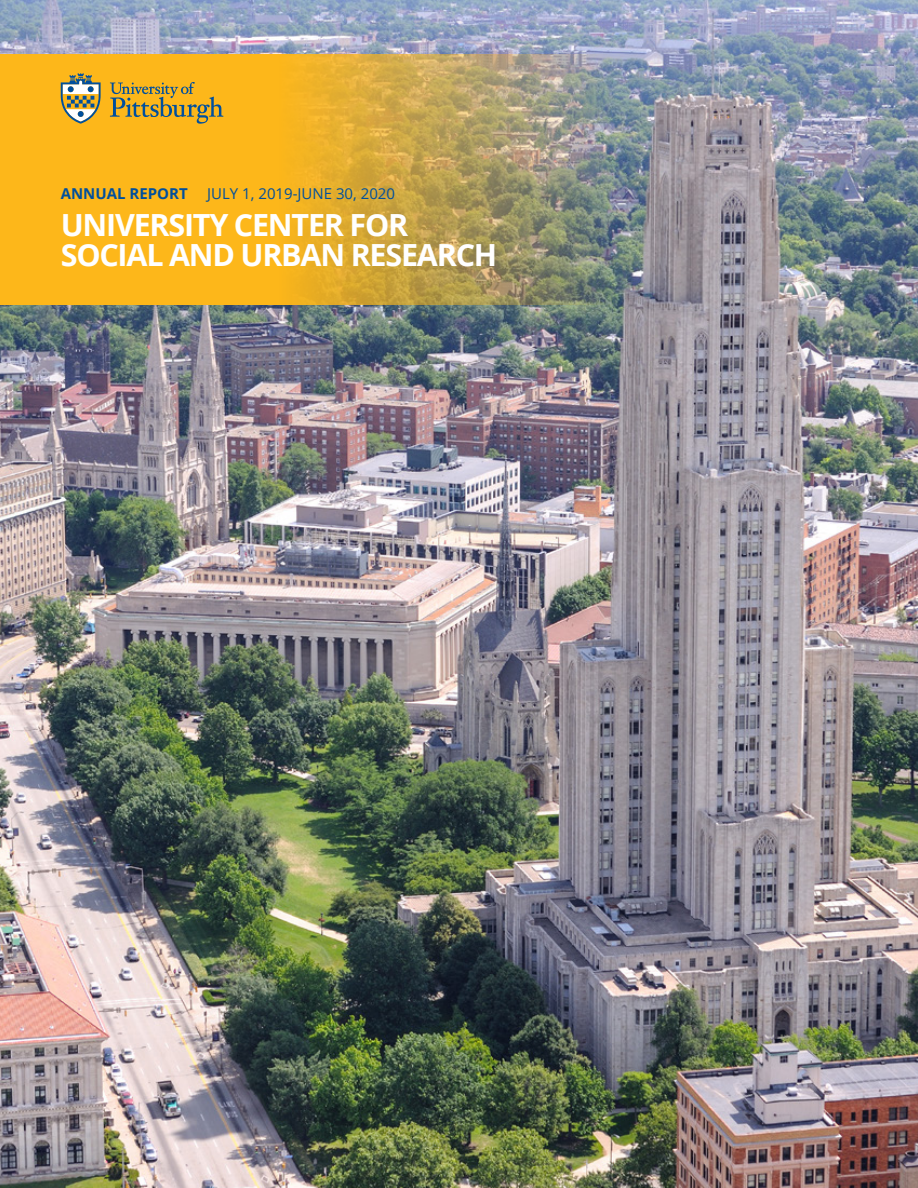
<style>
.page{position:relative;width:918px;height:1188px;background:#fff}
.page>*{position:absolute;margin:0;border:0;box-sizing:border-box;transform-origin:0 0}
.t1{font:700 30.45px/29.4px "Open Sans";letter-spacing:-.04em;color:#fff}
.t2{font:15px "Open Sans";color:#004f9d}
.t3{font:700 15px "Open Sans";color:#004f9d}
</style>
<div class="page">
<img style="left:0;top:0;width:918px;height:1188px">
<img style="left:0;top:54px;width:731px;height:250px">
<svg style="left:110px;top:82px;width:113px;height:42px;background:#c8a135"></svg>
<svg style="left:61px;top:73px;width:40px;height:51px"></svg>
<p class="t3" style="left:61px;top:183px;width:129px">ANNUAL REPORT</p>
<p class="t2" style="left:207px;top:183px;width:189px">JULY 1, 2019-JUNE 30, 2020</p>
<p class="t1" style="left:61px;top:210px;width:438px">UNIVERSITY CENTER FOR<br>SOCIAL AND URBAN RESEARCH</p>
</div>
